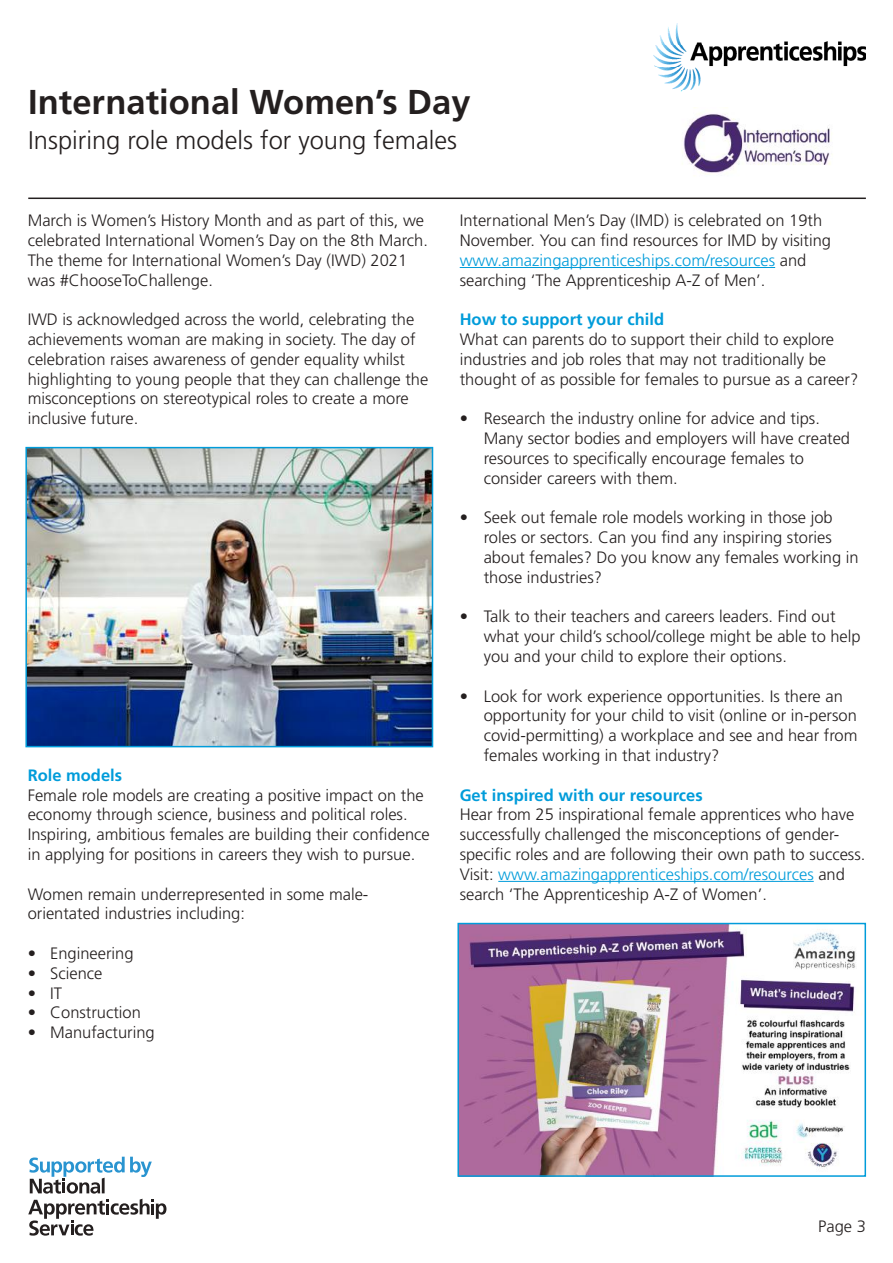
<style>
.page{position:relative;width:893px;height:1263px;background:#fff}
.page>*{position:absolute;margin:0;border:0;box-sizing:border-box;transform-origin:0 0}
.t1{font:700 34.5px "Frutiger";color:#241f1f}
.t2{font:300 25.5px "Frutiger";color:#241f1f}
.t3{font:300 16.5px/19.8px "Frutiger";color:#241f1f}
.t4{font:700 16.5px "Frutiger";color:#009cda}
.s1{color:#009cda}
</style>
<div class="page">
<svg style="left:28px;top:1199px;width:138px;height:36px"></svg>
<svg style="left:29px;top:1157px;width:123px;height:36px"></svg>
<img style="left:653px;top:23px;width:213px;height:69px">
<hr style="left:28px;top:198px;width:838px;height:1px;background:#241f1f">
<hr style="left:460px;top:267px;width:315px;height:1px;background:#009cda">
<hr style="left:498px;top:881px;width:316px;height:1px;background:#009cda">
<img style="left:28px;top:450px;width:402px;height:294px">
<div style="left:25px;top:447px;width:408px;height:300px;border:2px solid #009cda"></div>
<img style="left:682px;top:113px;width:149px;height:62px">
<img style="left:460px;top:926px;width:396px;height:248px">
<div style="left:457px;top:923px;width:409px;height:254px;border:2px solid #009cda"></div>
<h1 class="t1" style="left:28px;top:82px;width:444px">International Women’s Day</h1>
<h2 class="t2" style="left:28px;top:126px;width:430px">Inspiring role models for young females</h2>
<p class="t3" style="left:28px;top:211px;width:402px">March is Women’s History Month and as part of this, we celebrated International Women’s Day on the 8th March.<br>The theme for International Women’s Day (IWD) 2021 was #ChooseToChallenge.</p>
<p class="t3" style="left:28px;top:310px;width:402px">IWD is acknowledged across the world, celebrating the achievements woman are making in society. The day of celebration raises awareness of gender equality whilst highlighting to young people that they can challenge the misconceptions on stereotypical roles to create a more inclusive future.</p>
<p class="t4" style="left:28px;top:765px;width:96px">Role models</p>
<p class="t3" style="left:28px;top:785px;width:404px">Female role models are creating a positive impact on the economy through science, business and political roles.<br>Inspiring, ambitious females are building their confidence in applying for positions in careers they wish to pursue.</p>
<p class="t3" style="left:28px;top:884px;width:342px">Women remain underrepresented in some male&shy;orientated industries including:</p>
<p class="t3" style="left:28px;top:943px;width:107px">• Engineering</p>
<p class="t3" style="left:28px;top:963px;width:76px">• Science</p>
<p class="t3" style="left:28px;top:983px;width:36px">• IT</p>
<p class="t3" style="left:28px;top:1003px;width:115px">• Construction</p>
<p class="t3" style="left:28px;top:1022px;width:129px">• Manufacturing</p>
<p class="t3" style="left:460px;top:211px;width:373px">International Men’s Day (IMD) is celebrated on 19th November. You can find resources for IMD by visiting <span class="s1">www.amazingapprenticeships.com/resources</span> and searching ‘The Apprenticeship A-Z of Men’.</p>
<p class="t4" style="left:460px;top:310px;width:206px">How to support your child</p>
<p class="t3" style="left:460px;top:329px;width:400px">What can parents do to support their child to explore industries and job roles that may not traditionally be thought of as possible for females to pursue as a career?</p>
<p class="t3" style="left:484px;top:409px;width:368px;text-indent:-24px">• Research the industry online for advice and tips.<br>Many sector bodies and employers will have created resources to specifically encourage females to consider careers with them.</p>
<p class="t3" style="left:484px;top:508px;width:376px;text-indent:-24px">• Seek out female role models working in those job roles or sectors. Can you find any inspiring stories about females? Do you know any females working in those industries?</p>
<p class="t3" style="left:484px;top:607px;width:378px;text-indent:-24px">• Talk to their teachers and careers leaders. Find out what your child’s school/college might be able to help you and your child to explore their options.</p>
<p class="t3" style="left:484px;top:686px;width:375px;text-indent:-24px">• Look for work experience opportunities. Is there an opportunity for your child to visit (online or in-person covid-permitting) a workplace and see and hear from females working in that industry?</p>
<p class="t4" style="left:460px;top:785px;width:244px">Get inspired with our resources</p>
<p class="t3" style="left:460px;top:805px;width:407px">Hear from 25 inspirational female apprentices who have successfully challenged the misconceptions of gender&shy;specific roles and are following their own path to success.<br>Visit: <span class="s1">www.amazingapprenticeships.com/resources</span> and search ‘The Apprenticeship A-Z of Women’.</p>
<p class="t3" style="left:818px;top:1217px;width:49px">Page 3</p>
</div>
